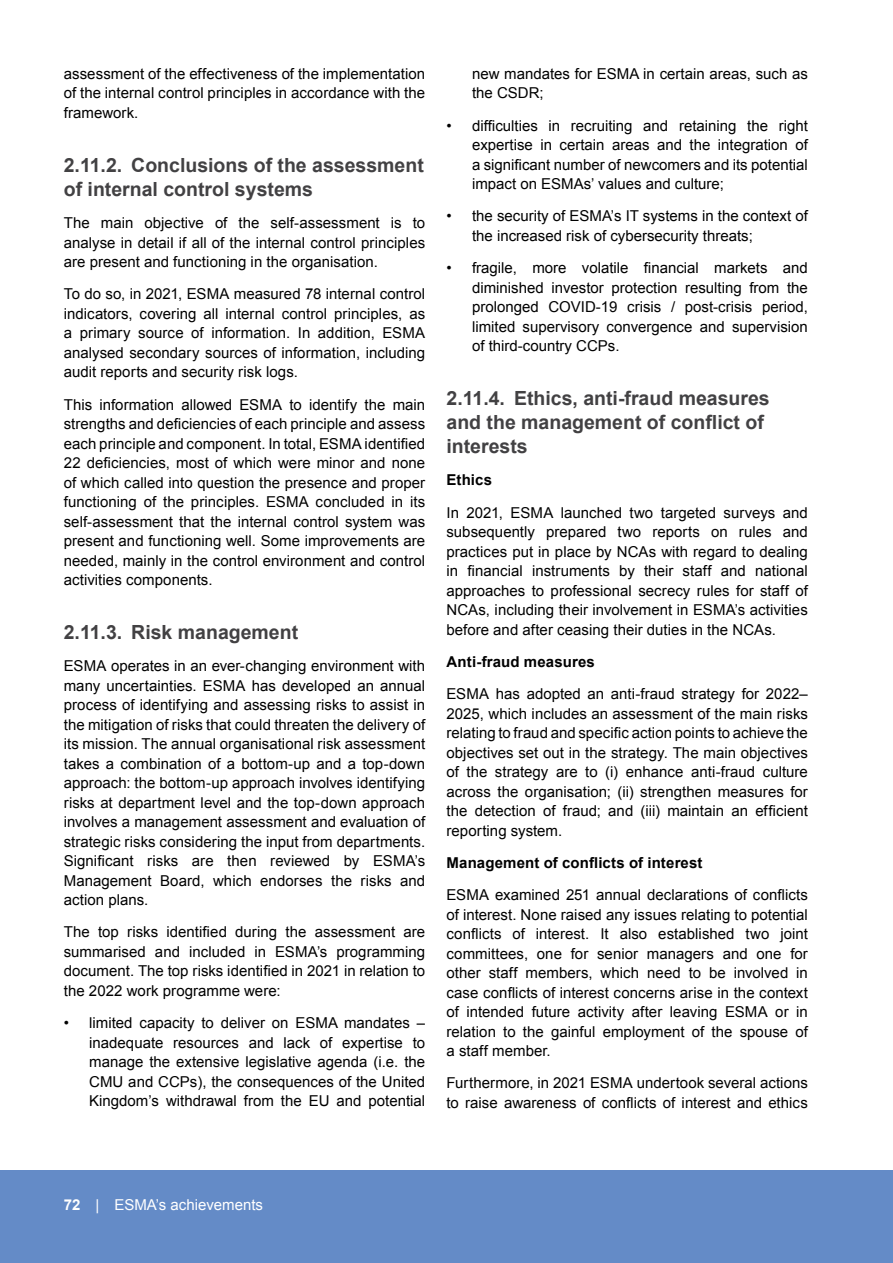
<style>
.page{position:relative;width:893px;height:1263px;background:#fff}
.page>*{position:absolute;margin:0;border:0;box-sizing:border-box;transform-origin:0 0}
.Heading_3_1{font:700 19.5px/24px "Arial";color:#424143}
.Main_text{font:15px/19.5px "Arial";letter-spacing:.005em;color:#000;text-align:justify}
.Bullets_-_Numbers{font:15px/19.5px "Arial";color:#000;text-align:justify}
.Main_text-2{font:15px/19.5px "Arial MT2";letter-spacing:.005em;color:#000;text-align:justify}
.Bullets_-_Numbers-2{font:15px/19.5px "Arial MT2";color:#000;text-align:justify}
.Main_text-3{font:15px "Arial Bold MT2";letter-spacing:.01em;color:#000}
.Main_text-4{font:700 15px "Arial";letter-spacing:.01em;color:#000}
.t1{font:15px "Arial";color:#fff}
.s1{font-family:"Arial MT2"}
.s2{font-family:"Arial"}
.s3{font-family:"Arial Bold MT2";font-weight:400}
.s4{font-weight:700}
</style>
<div class="page">
<div style="left:0;top:1170px;width:893px;height:93px;background:#648bc7"></div>
<p class="Main_text" style="left:64px;top:64px;width:363px">assessment of the effectiveness of the implementation of the internal control principles in accordance with the framework.</p>
<p class="Heading_3_1" style="left:64px;top:154px;width:362px">2.11.2. Conclusions of the assessment of internal control systems</p>
<p class="Main_text" style="left:64px;top:213px;width:363px">The main objective of the self-assessment is to analyse in detail if all of the internal control principles are present and functioning in the organisation.</p>
<p class="Main_text" style="left:64px;top:284px;width:363px">To do so, in 2021, ESMA measured 78 internal control indicators, covering all internal control principles, as a primary source of information. In addition, ESMA analysed secondary sources of information, including audit reports and security risk logs.</p>
<p class="Main_text" style="left:64px;top:395px;width:363px">This information allowed ESMA to identify the main <span class="s1">strengths and deficiencies of each principle and assess each principle and component. In total, ESMA identified 22 deficiencies, most of which were minor and none </span>of which called into question the presence and proper functioning of the principles. ESMA concluded in its self-assessment that the internal control system was present and functioning well. Some improvements are needed, mainly in the control environment and control activities components.</p>
<p class="Heading_3_1" style="left:64px;top:621px;width:236px">2.11.3. Risk management</p>
<p class="Main_text" style="left:64px;top:656px;width:363px">ESMA operates in an ever-changing environment with many uncertainties. ESMA has developed an annual process of identifying and assessing risks to assist in the mitigation of risks that could threaten the delivery of its mission. The annual organisational risk assessment takes a combination of a bottom-up and a top-down approach: the bottom-up approach involves identifying risks at department level and the top-down approach involves a management assessment and evaluation of strategic risks considering the input from departments.<br><span class="s1">Significant risks are then reviewed by ESMA’s </span>Management Board, which endorses the risks and action plans.</p>
<p class="Main_text-2" style="left:64px;top:922px;width:363px">The top risks identified during the assessment are <span class="s2">summarised and included in ESMA’s programming </span>document. The top risks identified in 2021 in relation to <span class="s2">the 2022 work programme were:</span></p>
<p class="Bullets_-_Numbers" style="left:89px;top:1013px;width:337px;text-indent:-26px">• limited capacity to deliver on ESMA mandates – inadequate resources and lack of expertise to manage the extensive legislative agenda (i.e. the <span class="s1">CMU and CCPs), the consequences of the United Kingdom’s withdrawal from the EU and potential</span></p>
<p class="Bullets_-_Numbers" style="left:472px;top:64px;width:337px">new mandates for ESMA in certain areas, such as the CSDR;</p>
<p class="Bullets_-_Numbers-2" style="left:472px;top:116px;width:337px;text-indent:-26px">• difficulties in recruiting and retaining the right <span class="s2">expertise in certain areas and the integration of </span>a significant number of newcomers and its potential <span class="s2">impact on ESMAs’ values and culture;</span></p>
<p class="Bullets_-_Numbers" style="left:472px;top:207px;width:337px;text-indent:-26px">• the security of ESMA’s IT systems in the context of the increased risk of cybersecurity threats;</p>
<p class="Bullets_-_Numbers" style="left:472px;top:258px;width:337px;text-indent:-26px"><span class="s1">• fragile, more volatile financial markets and </span>diminished investor protection resulting from the prolonged COVID-19 crisis / post-crisis period, limited supervisory convergence and supervision of third-country CCPs.</p>
<p class="Heading_3_1" style="left:446px;top:387px;width:325px">2.11.4. Ethics, anti-fraud measures <span class="s3">and the management of conflict of </span>interests</p>
<p class="Main_text-4" style="left:446px;top:470px;width:47px">Ethics</p>
<p class="Main_text" style="left:446px;top:503px;width:363px">In 2021, ESMA launched two targeted surveys and subsequently prepared two reports on rules and practices put in place by NCAs with regard to dealing <span class="s1">in financial instruments by their staff and national </span>approaches to professional secrecy rules for staff of NCAs, including their involvement in ESMA’s activities before and after ceasing their duties in the NCAs.</p>
<p class="Main_text-4" style="left:446px;top:652px;width:150px">Anti-fraud measures</p>
<p class="Main_text" style="left:446px;top:684px;width:363px">ESMA has adopted an anti-fraud strategy for 2022– 2025, which includes an assessment of the main risks <span class="s1">relating to fraud and specific action points to achieve the </span>objectives set out in the strategy. The main objectives of the strategy are to (i) enhance anti-fraud culture across the organisation; (ii) strengthen measures for <span class="s1">the detection of fraud; and (iii) maintain an efficient </span>reporting system.</p>
<p class="Main_text-3" style="left:446px;top:853px;width:258px">Management of conflicts of interest</p>
<p class="Main_text" style="left:446px;top:885px;width:363px"><span class="s1">ESMA examined 251 annual declarations of conflicts </span>of interest. None raised any issues relating to potential <span class="s1">conflicts of interest. It also established two joint </span>committees, one for senior managers and one for other staff members, which need to be involved in <span class="s1">case conflicts of interest concerns arise in the context </span>of intended future activity after leaving ESMA or in relation to the gainful employment of the spouse of a staff member.</p>
<p class="Main_text-2" style="left:446px;top:1073px;width:363px"><span class="s2">Furthermore, in 2021 ESMA undertook several actions </span>to raise awareness of conflicts of interest and ethics</p>
<p class="t1" style="left:64px;top:1195px;width:201px"><span class="s4">72</span> | ESMA’s achievements</p>
</div>
